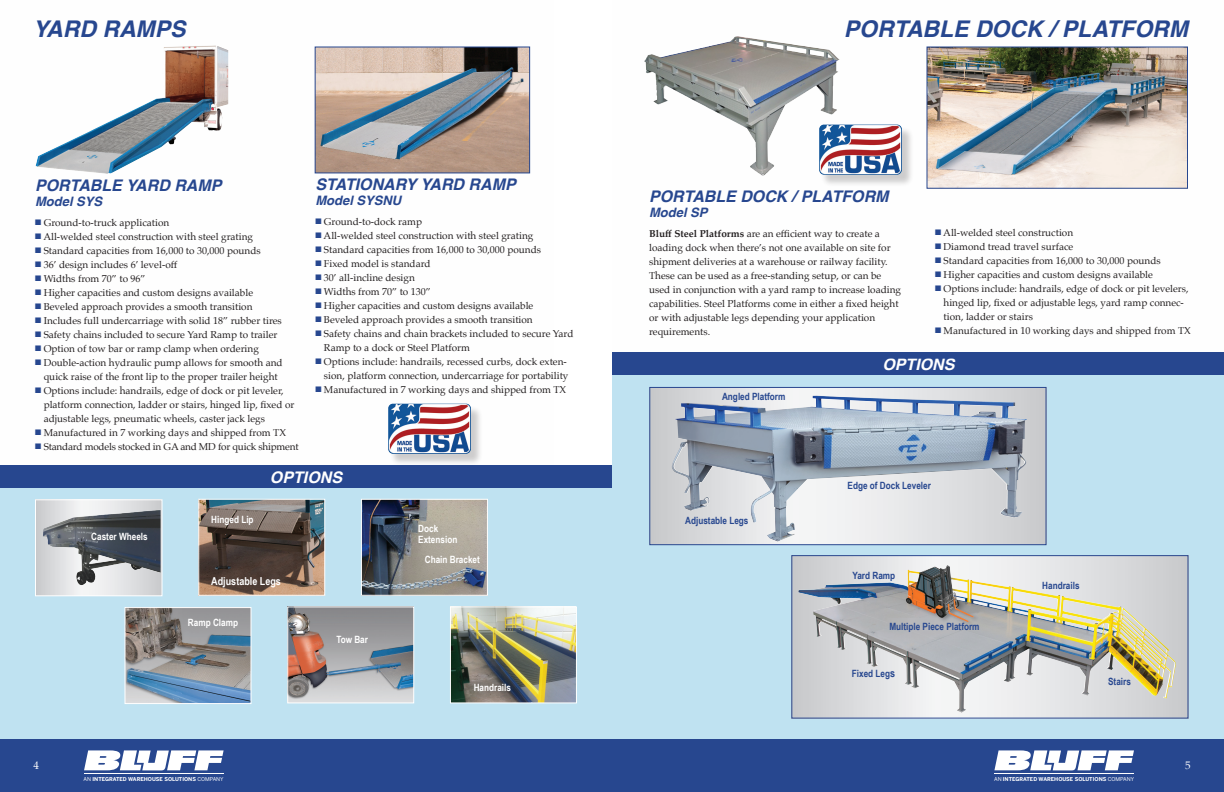
<style>
.page{position:relative;width:1224px;height:792px;background:#fff}
.page>*{position:absolute;margin:0;border:0;box-sizing:border-box;transform-origin:0 0}
.t1{font:italic 700 23px "Helvetica";color:#27478f}
.t2{font:italic 700 16px "Helvetica";color:#27478f}
.t3{font:italic 700 16px "Helvetica";color:#fff}
.t4{font:italic 700 13px "Helvetica";color:#27478f}
.t5{font:700 11px "Arial Narrow";color:#fff}
.t6{font:11px "Palatino";color:#fff}
.t7{font:10px/14px "Palatino";color:#231f20}
.t8{font:700 10px "Arial Narrow";color:#27478f}
.t9{font:700 10px "Arial Narrow";color:#fff}
.t10{font:10px "Palatino";letter-spacing:-.02em;color:#231f20}
.t11{font:700 5.3px "Benton Sans";color:#fff}
.s1{color:#27478f}
.s2{font-weight:400}
.s3{font-weight:700}
.s4{font-size:11px}
</style>
<div class="page">
<img style="left:733px;top:36px;width:166px;height:140px">
<div style="left:0;top:739px;width:1224px;height:53px;background:#27478f"></div>
<svg style="left:84px;top:750px;width:140px;height:20px"></svg>
<hr style="left:84px;top:773px;width:140px;height:1px;background:#fff">
<svg style="left:994px;top:750px;width:140px;height:20px"></svg>
<hr style="left:994px;top:773px;width:140px;height:1px;background:#fff">
<div style="left:390px;top:405px;width:93px;height:61px;background:#231f20;opacity:.22"></div>
<img style="left:388px;top:404px;width:83px;height:50px">
<div style="left:0;top:465px;width:612px;height:24px;background:#27478f"></div>
<img style="left:317px;top:48px;width:211px;height:123px">
<div style="left:315px;top:46px;width:215px;height:127px;border:1px solid #27478f"></div>
<img style="left:36px;top:45px;width:192px;height:129px">
<div style="left:0;top:489px;width:612px;height:250px;background:#bfe2f1"></div>
<img style="left:200px;top:501px;width:123px;height:93px">
<div style="left:198px;top:499px;width:127px;height:97px;border:1px solid #fff"></div>
<img style="left:363px;top:501px;width:123px;height:93px">
<div style="left:361px;top:499px;width:127px;height:97px;border:1px solid #fff"></div>
<img style="left:452px;top:608px;width:123px;height:93px">
<div style="left:450px;top:606px;width:127px;height:97px;border:1px solid #fff"></div>
<img style="left:289px;top:608px;width:123px;height:93px">
<div style="left:287px;top:606px;width:127px;height:97px;border:1px solid #fff"></div>
<img style="left:126px;top:609px;width:124px;height:93px">
<div style="left:124px;top:607px;width:128px;height:97px;border:1px solid #fff"></div>
<svg style="left:37px;top:501px;width:123px;height:93px;background:#cfd0d3"></svg>
<img style="left:43px;top:510px;width:113px;height:75px">
<div style="left:35px;top:499px;width:127px;height:97px;border:1px solid #fff"></div>
<div style="left:821px;top:126px;width:93px;height:61px;background:#231f20;opacity:.22"></div>
<img style="left:819px;top:125px;width:83px;height:50px">
<div style="left:612px;top:352px;width:612px;height:24px;background:#27478f"></div>
<div style="left:612px;top:357px;width:612px;height:19px;border:1px solid #27478f"></div>
<img style="left:644px;top:36px;width:91px;height:85px">
<img style="left:928px;top:48px;width:258px;height:139px">
<div style="left:926px;top:46px;width:262px;height:143px;border:1px solid #27478f"></div>
<div style="left:612px;top:376px;width:612px;height:363px;background:#bfe2f1"></div>
<svg style="left:651px;top:389px;width:394px;height:154px;background:#d2d3d5"></svg>
<img style="left:670px;top:396px;width:358px;height:146px">
<div style="left:649px;top:387px;width:398px;height:158px;border:1px solid #27478f"></div>
<svg style="left:793px;top:557px;width:394px;height:160px;background:#d8d9db"></svg>
<img style="left:798px;top:565px;width:378px;height:148px">
<div style="left:791px;top:555px;width:398px;height:164px;border:1px solid #27478f"></div>
<p class="t1" style="left:33px;top:10px;width:154px">YARD RAMPS</p>
<p class="t2" style="left:35px;top:172px;width:188px">PORTABLE YARD RAMP</p>
<p class="t4" style="left:35px;top:190px;width:69px">Model SYS</p>
<p class="t7" style="left:35px;top:215px;width:136px"><span class="s1">■</span> Ground-to-truck application</p>
<p class="t7" style="left:35px;top:229px;width:220px"><span class="s1">■</span> All-welded steel construction with steel grating</p>
<p class="t7" style="left:35px;top:243px;width:227px"><span class="s1">■</span> Standard capacities from 16,000 to 30,000 pounds</p>
<p class="t7" style="left:35px;top:257px;width:144px"><span class="s1">■</span> 36’ design includes 6’ level-off</p>
<p class="t7" style="left:35px;top:271px;width:112px"><span class="s1">■</span> Widths from 70” to 96”</p>
<p class="t7" style="left:35px;top:285px;width:219px"><span class="s1">■</span> Higher capacities and custom designs available</p>
<p class="t7" style="left:35px;top:299px;width:219px"><span class="s1">■</span> Beveled approach provides a smooth transition</p>
<p class="t7" style="left:35px;top:313px;width:248px"><span class="s1">■</span> Includes full undercarriage with solid 18” rubber tires</p>
<p class="t7" style="left:35px;top:327px;width:244px"><span class="s1">■</span> Safety chains included to secure Yard Ramp to trailer</p>
<p class="t7" style="left:35px;top:341px;width:225px"><span class="s1">■</span> Option of tow bar or ramp clamp when ordering</p>
<p class="t7" style="left:35px;top:355px;width:249px;text-align:center"><span class="s1">■</span> Double-action hydraulic pump allows for smooth and quick raise of the front lip to the proper trailer height</p>
<p class="t7" style="left:44px;top:383px;width:252px;text-indent:-9px"><span class="s1">■</span> Options include: handrails, edge of dock or pit leveler, platform connection, ladder or stairs, hinged lip, fixed or adjustable legs, pneumatic wheels, caster jack legs</p>
<p class="t7" style="left:35px;top:425px;width:252px"><span class="s1">■</span> Manufactured in 7 working days and shipped from TX</p>
<p class="t10" style="left:35px;top:438px;width:265px"><span class="s1">■</span> Standard models stocked in GA and MD for quick shipment</p>
<p class="t2" style="left:315px;top:171px;width:202px">STATIONARY YARD RAMP</p>
<p class="t4" style="left:315px;top:190px;width:87px">Model SYSNU</p>
<p class="t7" style="left:315px;top:215px;width:108px"><span class="s1">■</span> Ground-to-dock ramp</p>
<p class="t7" style="left:315px;top:229px;width:220px"><span class="s1">■</span> All-welded steel construction with steel grating</p>
<p class="t7" style="left:315px;top:243px;width:227px"><span class="s1">■</span> Standard capacities from 16,000 to 30,000 pounds</p>
<p class="t7" style="left:315px;top:257px;width:117px"><span class="s1">■</span> Fixed model is standard</p>
<p class="t7" style="left:315px;top:271px;width:101px"><span class="s1">■</span> 30’ all-incline design</p>
<p class="t7" style="left:315px;top:285px;width:117px"><span class="s1">■</span> Widths from 70” to 130”</p>
<p class="t7" style="left:315px;top:299px;width:219px"><span class="s1">■</span> Higher capacities and custom designs available</p>
<p class="t7" style="left:315px;top:313px;width:219px"><span class="s1">■</span> Beveled approach provides a smooth transition</p>
<p class="t7" style="left:324px;top:327px;width:251px;text-indent:-9px"><span class="s1">■</span> Safety chains and chain brackets included to secure Yard<br>Ramp to a dock or Steel Platform</p>
<p class="t7" style="left:315px;top:355px;width:255px;text-align:right"><span class="s1">■</span> Options include: handrails, recessed curbs, dock exten&shy;sion, platform connection, undercarriage for portability</p>
<p class="t7" style="left:315px;top:383px;width:252px"><span class="s1">■</span> Manufactured in 7 working days and shipped from TX</p>
<p class="t9" style="left:91px;top:529px;width:58px">Caster Wheels</p>
<p class="t9" style="left:211px;top:511px;width:44px">Hinged Lip</p>
<p class="t3" style="left:270px;top:464px;width:74px">OPTIONS</p>
<p class="t5" style="left:211px;top:572px;width:71px">Adjustable Legs</p>
<p class="t9" style="left:188px;top:614px;width:52px">Ramp Clamp</p>
<p class="t9" style="left:336px;top:632px;width:33px">Tow Bar</p>
<p class="t6" style="left:34px;top:756px;width:7px">4</p>
<p class="t11" style="left:84px;top:776px;width:142px"><span class="s2">AN</span> INTEGRATED WAREHOUSE SOLUTIONS <span class="s2">COMPANY</span></p>
<p class="t9" style="left:418px;top:521px;width:22px">Dock</p>
<p class="t9" style="left:418px;top:532px;width:41px">Extension</p>
<p class="t9" style="left:425px;top:552px;width:57px">Chain Bracket</p>
<p class="t9" style="left:474px;top:680px;width:39px">Handrails</p>
<p class="t1" style="left:844px;top:10px;width:346px">PORTABLE DOCK / PLATFORM</p>
<p class="t2" style="left:649px;top:184px;width:241px">PORTABLE DOCK / PLATFORM</p>
<p class="t4" style="left:649px;top:202px;width:60px">Model SP</p>
<p class="t7" style="left:649px;top:227px;width:254px"><span class="s3">Bluff Steel Platforms</span> are an efficient way to create a loading dock when there’s not one available on site for shipment deliveries at a warehouse or railway facility.<br>These can be used as a free-standing setup, or can be used in conjunction with a yard ramp to increase loading capabilities. Steel Platforms come in either a fixed height or with adjustable legs depending your application requirements.</p>
<p class="t7" style="left:935px;top:226px;width:140px"><span class="s1">■</span> All-welded steel construction</p>
<p class="t7" style="left:935px;top:240px;width:140px"><span class="s1">■</span> Diamond tread travel surface</p>
<p class="t7" style="left:935px;top:254px;width:227px"><span class="s1">■</span> Standard capacities from 16,000 to 30,000 pounds</p>
<p class="t7" style="left:935px;top:268px;width:219px"><span class="s1">■</span> Higher capacities and custom designs available</p>
<p class="t7" style="left:944px;top:282px;width:247px;text-indent:-9px"><span class="s1">■</span> Options include: handrails, edge of dock or pit levelers, hinged lip, fixed or adjustable legs, yard ramp connec&shy;tion, ladder or stairs</p>
<p class="t7" style="left:935px;top:324px;width:257px"><span class="s1">■</span> Manufactured in 10 working days and shipped from TX</p>
<p class="t3" style="left:882px;top:352px;width:74px">OPTIONS</p>
<p class="t8" style="left:722px;top:389px;width:65px">Angled Platform</p>
<p class="t8" style="left:685px;top:513px;width:65px">Adjustable Legs</p>
<p class="t8" style="left:848px;top:478px;width:85px">Edge of Dock Leveler</p>
<p class="t8" style="left:852px;top:568px;width:44px">Yard Ramp</p>
<p class="t8" style="left:889px;top:619px;width:92px">Multiple Piece Platform</p>
<p class="t8" style="left:852px;top:666px;width:45px">Fixed Leg<span class="s4">s</span></p>
<p class="t8" style="left:1042px;top:578px;width:39px">Handrails</p>
<p class="t8" style="left:1108px;top:674px;width:24px">Stairs</p>
<p class="t11" style="left:994px;top:776px;width:142px"><span class="s2">AN</span> INTEGRATED WAREHOUSE SOLUTIONS <span class="s2">COMPANY</span></p>
<p class="t6" style="left:1185px;top:756px;width:7px">5</p>
</div>
